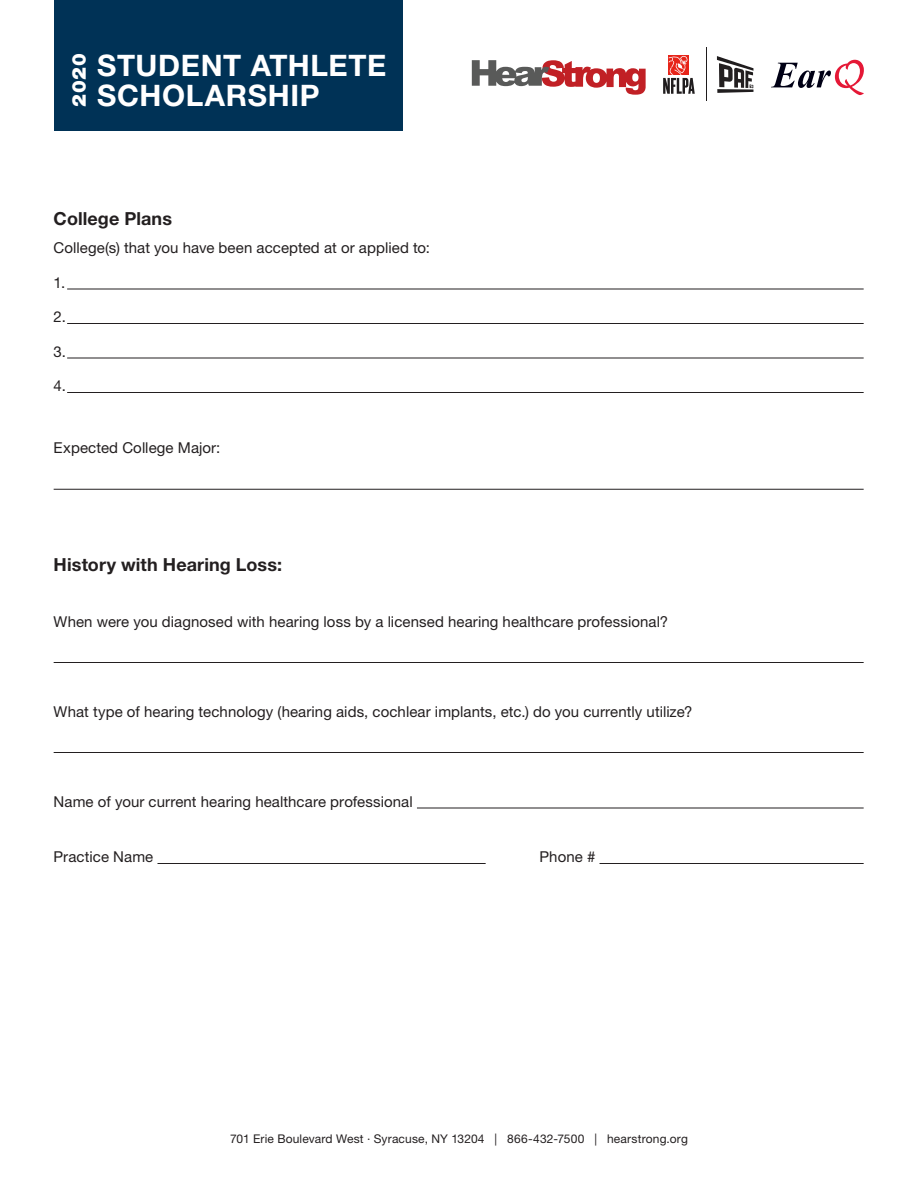
<style>
.page{position:relative;width:918px;height:1188px;background:#fff}
.page>*{position:absolute;margin:0;border:0;box-sizing:border-box;transform-origin:0 0}
.t1{font:700 29.7px "Helvetica Neue LT Std";letter-spacing:.02em;color:#fff}
.t2{font:900 19.2px "Helvetica Neue LT Std";color:#fff}
.heading{font:700 18px "Helvetica Neue LT Std";letter-spacing:.005em;color:#231f20}
.body{font:15px "Helvetica Neue LT Std";letter-spacing:.005em;color:#231f20}
.t3{font:12px "Helvetica Neue LT Std";letter-spacing:.015em;color:#231f20}
</style>
<div class="page">
<div style="left:54px;top:0;width:349px;height:131px;background:#003256"></div>
<svg style="left:771px;top:60px;width:93px;height:35px"></svg>
<svg style="left:663px;top:55px;width:32px;height:39px"></svg>
<svg style="left:717px;top:56px;width:36px;height:37px"></svg>
<hr style="left:706px;top:48px;width:1px;height:53px;background:#201d1e">
<svg style="left:472px;top:60px;width:174px;height:35px"></svg>
<hr style="left:67px;top:289px;width:797px;height:1px;background:#231f20">
<hr style="left:67px;top:323px;width:797px;height:1px;background:#231f20">
<hr style="left:67px;top:358px;width:797px;height:1px;background:#231f20">
<hr style="left:67px;top:392px;width:797px;height:1px;background:#231f20">
<hr style="left:54px;top:489px;width:810px;height:1px;background:#231f20">
<hr style="left:54px;top:662px;width:810px;height:1px;background:#231f20">
<hr style="left:54px;top:752px;width:810px;height:1px;background:#231f20">
<hr style="left:417px;top:808px;width:447px;height:1px;background:#231f20">
<hr style="left:157px;top:863px;width:329px;height:1px;background:#231f20">
<hr style="left:600px;top:863px;width:264px;height:1px;background:#231f20">
<p class="t2" style="left:68px;top:107px;width:55px;rotate:-90deg">2020</p>
<h1 class="t1" style="left:97px;top:47px;width:291px">STUDENT ATHLETE</h1>
<h1 class="t1" style="left:97px;top:77px;width:224px">SCHOLARSHIP</h1>
<p class="heading" style="left:54px;top:208px;width:120px">College Plans</p>
<p class="body" style="left:54px;top:239px;width:378px">College(s) that you have been accepted at or applied to:</p>
<p class="body" style="left:54px;top:273px;width:13px">1.</p>
<p class="body" style="left:54px;top:308px;width:14px">2.</p>
<p class="body" style="left:54px;top:342px;width:14px">3.</p>
<p class="body" style="left:54px;top:377px;width:14px">4.</p>
<p class="body" style="left:54px;top:439px;width:168px">Expected College Major:</p>
<p class="heading" style="left:54px;top:553px;width:230px">History with Hearing Loss:</p>
<p class="body" style="left:54px;top:612px;width:616px">When were you diagnosed with hearing loss by a licensed hearing healthcare professional?</p>
<p class="body" style="left:54px;top:702px;width:640px">What type of hearing technology (hearing aids, cochlear implants, etc.) do you currently utilize?</p>
<p class="body" style="left:54px;top:792px;width:361px">Name of your current hearing healthcare professional</p>
<p class="body" style="left:54px;top:848px;width:101px">Practice Name</p>
<p class="body" style="left:540px;top:848px;width:57px">Phone #</p>
<p class="t3" style="left:230px;top:1131px;width:459px">701 Erie Boulevard West · Syracuse, NY 13204 | 866-432-7500 | hearstrong.org</p>
</div>
